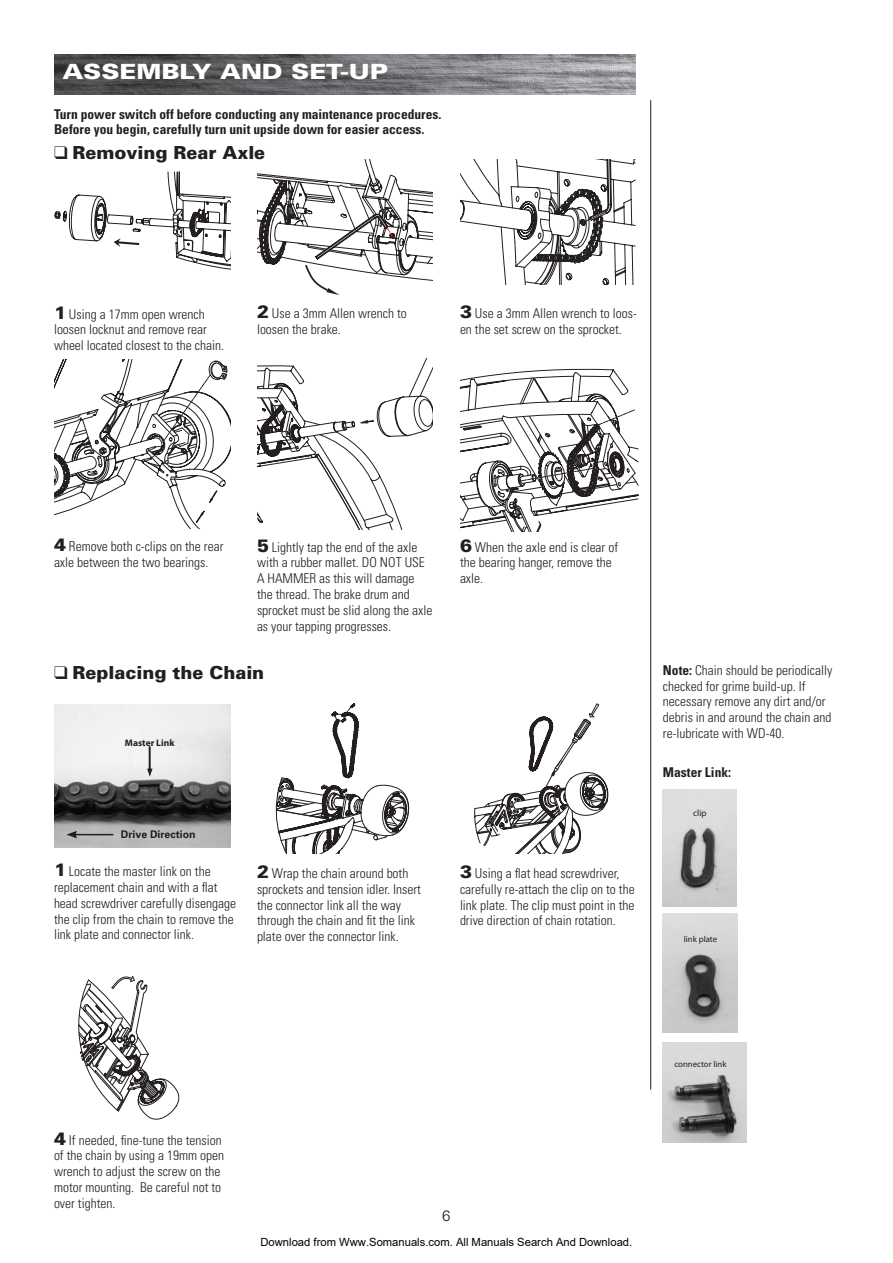
<style>
.page{position:relative;width:893px;height:1263px;background:#fff}
.page>*{position:absolute;margin:0;border:0;box-sizing:border-box;transform-origin:0 0}
.t1{font:900 21px "Univers";color:#fff;scale:1.2 1}
.t2{font:900 18px "Univers";color:#231f20}
.t3{font:300 15px "Univers";color:#231f20}
.t4{font:300 condensed 13.5px/15.8px "Univers";color:#231f20}
.t5{font:700 condensed 13.5px/15.8px "Univers";color:#231f20}
.t6{font:11.25px "Arial";color:#000}
.t7{font:700 10.5px "Univers";color:#231f20}
.t8{font:700 9.6px "Myriad Pro";color:#231f20}
.t9{font:9px "Myriad Pro";color:#231f20}
.t10{font:8.7px "Myriad Pro";color:#231f20}
.s1{font-weight:900;font-stretch:normal;font-size:18px}
.s2{font-weight:700}
</style>
<div class="page">
<hr style="left:650px;top:100px;width:1px;height:990px;background:#231f20">
<img style="left:54px;top:54px;width:582px;height:40px">
<svg style="left:257px;top:160px;width:176px;height:135px"></svg>
<svg style="left:257px;top:358px;width:176px;height:171px"></svg>
<svg style="left:460px;top:160px;width:176px;height:124px"></svg>
<svg style="left:460px;top:368px;width:178px;height:163px"></svg>
<svg style="left:54px;top:360px;width:176px;height:169px"></svg>
<img style="left:54px;top:705px;width:176px;height:142px">
<svg style="left:147px;top:746px;width:6px;height:31px"></svg>
<img style="left:663px;top:790px;width:73px;height:116px">
<img style="left:663px;top:914px;width:75px;height:118px">
<img style="left:663px;top:1042px;width:83px;height:101px">
<svg style="left:275px;top:704px;width:135px;height:149px"></svg>
<svg style="left:474px;top:704px;width:135px;height:149px"></svg>
<svg style="left:54px;top:172px;width:176px;height:98px"></svg>
<svg style="left:78px;top:976px;width:102px;height:144px"></svg>
<div style="left:678px;top:809px;width:44px;height:16px;background:#ddd"></div>
<hr style="left:75px;top:834px;width:38px;height:1px;background:#231f20">
<svg style="left:66px;top:831px;width:11px;height:7px"></svg>
<h1 class="t1" style="left:192px;top:59px;width:42px">y and</h1>
<h1 class="t1" style="left:291px;top:59px;width:80px">Set-Up</h1>
<p class="t5" style="left:54px;top:106px;width:389px">Turn power switch off before conducting any maintenance procedures.<br>Before you begin, carefully turn unit upside down for easier access.</p>
<h1 class="t1" style="left:62px;top:59px;width:34px">Assembl</h1>
<h2 class="t2" style="left:54px;top:141px;width:213px">❑ Removing Rear Axle</h2>
<p class="t4" style="left:54px;top:306px;width:172px"><span class="s1">1</span> Using a 17mm open wrench loosen locknut and remove rear wheel located closest to the chain.</p>
<p class="t4" style="left:257px;top:306px;width:151px"><span class="s1">2</span> Use a 3mm Allen wrench to loosen the brake.</p>
<p class="t4" style="left:460px;top:306px;width:178px"><span class="s1">3</span> Use a 3mm Allen wrench to loos&shy;en the set screw on the sprocket.</p>
<p class="t4" style="left:54px;top:538px;width:171px"><span class="s1">4</span> Remove both c-clips on the rear axle between the two bearings.</p>
<p class="t4" style="left:257px;top:539px;width:177px"><span class="s1">5</span> Lightly tap the end of the axle with a rubber mallet. DO NOT USE<br>A HAMMER as this will damage the thread. The brake drum and sprocket must be slid along the axle as your tapping progresses.</p>
<h2 class="t2" style="left:54px;top:662px;width:212px">❑ Replacing the Chain</h2>
<p class="t8" style="left:125px;top:736px;width:51px">Master Link</p>
<p class="t4" style="left:460px;top:539px;width:160px"><span class="s1">6</span> When the axle end is clear of the bearing hanger, remove the axle.</p>
<p class="t7" style="left:121px;top:828px;width:76px">Drive Direction</p>
<p class="t4" style="left:54px;top:863px;width:184px"><span class="s1">1</span> Locate the master link on the replacement chain and with a flat head screwdriver carefully disengage the clip from the chain to remove the link plate and connector link.</p>
<p class="t4" style="left:257px;top:865px;width:165px"><span class="s1">2</span> Wrap the chain around both sprockets and tension idler. Insert the connector link all the way through the chain and fit the link plate over the connector link.</p>
<p class="t4" style="left:460px;top:865px;width:176px"><span class="s1">3</span> Using a flat head screwdriver, carefully re-attach the clip on to the link plate. The clip must point in the drive direction of chain rotation.</p>
<p class="t4" style="left:663px;top:662px;width:171px"><span class="s2">Note:</span> Chain should be periodically checked for grime build-up. If necessary remove any dirt and/or debris in and around the chain and re-lubricate with WD-40.</p>
<p class="t5" style="left:663px;top:764px;width:70px">Master Link:</p>
<p class="t9" style="left:693px;top:808px;width:15px">clip</p>
<p class="t10" style="left:684px;top:933px;width:35px">link plate</p>
<p class="t4" style="left:54px;top:1132px;width:172px"><span class="s1">4</span> If needed, fine-tune the tension of the chain by using a 19mm open wrench to adjust the screw on the motor mounting. Be careful not to over tighten.</p>
<p class="t3" style="left:442px;top:1207px;width:10px">6</p>
<p class="t6" style="left:260px;top:1235px;width:373px">Download from Www.Somanuals.com. All Manuals Search And Download.</p>
<p class="t10" style="left:674px;top:1059px;width:54px">connector link</p>
</div>
